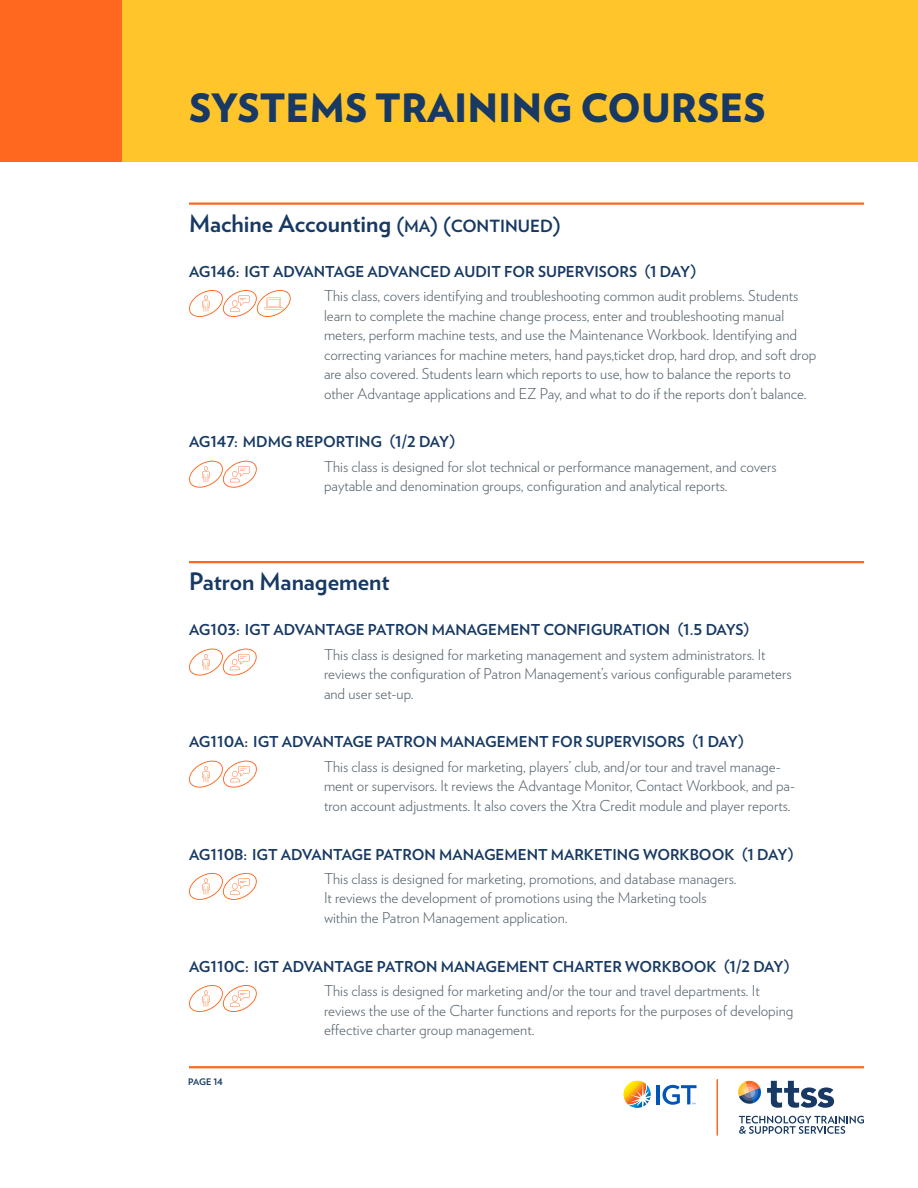
<style>
.page{position:relative;width:918px;height:1188px;background:#fff}
.page>*{position:absolute;margin:0;border:0;box-sizing:border-box;transform-origin:0 0}
.t1{font:900 39px "Verlag";color:#173963}
.t2{font:700 24px "Verlag";color:#173963}
.t3{font:300 15px/19.5px "Verlag";color:#596670}
.t4{font:700 15px "Verlag";color:#173963}
.t5{font:700 9px "Verlag";letter-spacing:-.02em;color:#173963}
.s1{font-size:21px}
.s2{font-size:16.8px}
</style>
<div class="page">
<div style="left:122px;top:0;width:796px;height:162px;background:#ffc52b"></div>
<div style="left:0;top:0;width:122px;height:162px;background:#ff681e"></div>
<hr style="left:189px;top:1066px;width:675px;height:2px;background:#ff681e">
<hr style="left:189px;top:202px;width:675px;height:3px;background:#ff681e">
<hr style="left:189px;top:561px;width:675px;height:2px;background:#ff681e">
<svg style="left:189px;top:290px;width:102px;height:27px"></svg>
<svg style="left:189px;top:461px;width:68px;height:27px"></svg>
<svg style="left:189px;top:649px;width:68px;height:27px"></svg>
<svg style="left:189px;top:761px;width:68px;height:27px"></svg>
<svg style="left:189px;top:873px;width:68px;height:27px"></svg>
<svg style="left:189px;top:985px;width:68px;height:27px"></svg>
<hr style="left:657px;top:1085px;width:3px;height:19px;background:#0055b8">
<svg style="left:624px;top:1081px;width:27px;height:27px"></svg>
<svg style="left:663px;top:1085px;width:34px;height:20px"></svg>
<hr style="left:717px;top:1080px;width:1px;height:55px;background:#ff681e">
<svg style="left:739px;top:1116px;width:125px;height:18px"></svg>
<svg style="left:738px;top:1080px;width:96px;height:28px"></svg>
<h1 class="t1" style="left:189px;top:75px;width:578px">SYSTEMS TRAINING COURSES</h1>
<h2 class="t2" style="left:189px;top:204px;width:373px">Machine Accounting <span class="s1">(</span><span class="s2">MA</span><span class="s1">) (</span><span class="s2">CONTINUED</span><span class="s1">)</span></h2>
<p class="t4" style="left:189px;top:260px;width:509px">AG146: IGT ADVANTAGE ADVANCED AUDIT FOR SUPERVISORS (1 DAY)</p>
<p class="t3" style="left:324px;top:285px;width:494px">This class, covers identifying and troubleshooting common audit problems. Students learn to complete the machine change process, enter and troubleshooting manual meters, perform machine tests, and use the Maintenance Workbook. Identifying and correcting variances for machine meters, hand pays,ticket drop, hard drop, and soft drop are also covered. Students learn which reports to use, how to balance the reports to other Advantage applications and EZ Pay, and what to do if the reports don’t balance.</p>
<p class="t4" style="left:189px;top:430px;width:268px">AG147: MDMG REPORTING (1/2 DAY)</p>
<p class="t3" style="left:324px;top:456px;width:454px">This class is designed for slot technical or performance management, and covers paytable and denomination groups, configuration and analytical reports.</p>
<h2 class="t2" style="left:189px;top:563px;width:202px">Patron Management</h2>
<p class="t4" style="left:189px;top:618px;width:562px">AG103: IGT ADVANTAGE PATRON MANAGEMENT CONFIGURATION (1.5 DAYS)</p>
<p class="t3" style="left:324px;top:644px;width:469px">This class is designed for marketing management and system administrators. It reviews the configuration of Patron Management’s various configurable parameters and user set-up.</p>
<p class="t4" style="left:189px;top:730px;width:556px">AG110A: IGT ADVANTAGE PATRON MANAGEMENT FOR SUPERVISORS (1 DAY)</p>
<p class="t3" style="left:324px;top:756px;width:473px">This class is designed for marketing, players’ club, and/or tour and travel manage&shy;ment or supervisors. It reviews the Advantage Monitor, Contact Workbook, and pa&shy;tron account adjustments. It also covers the Xtra Credit module and player reports.</p>
<p class="t4" style="left:189px;top:842px;width:606px">AG110B: IGT ADVANTAGE PATRON MANAGEMENT MARKETING WORKBOOK (1 DAY)</p>
<p class="t3" style="left:324px;top:868px;width:414px">This class is designed for marketing, promotions, and database managers.<br>It reviews the development of promotions using the Marketing tools within the Patron Management application.</p>
<p class="t4" style="left:189px;top:954px;width:602px">AG110C: IGT ADVANTAGE PATRON MANAGEMENT CHARTER WORKBOOK (1/2 DAY)</p>
<p class="t3" style="left:324px;top:980px;width:471px">This class is designed for marketing and/or the tour and travel departments. It reviews the use of the Charter functions and reports for the purposes of developing effective charter group management.</p>
<p class="t5" style="left:188px;top:1075px;width:36px">PAGE 14</p>
</div>
